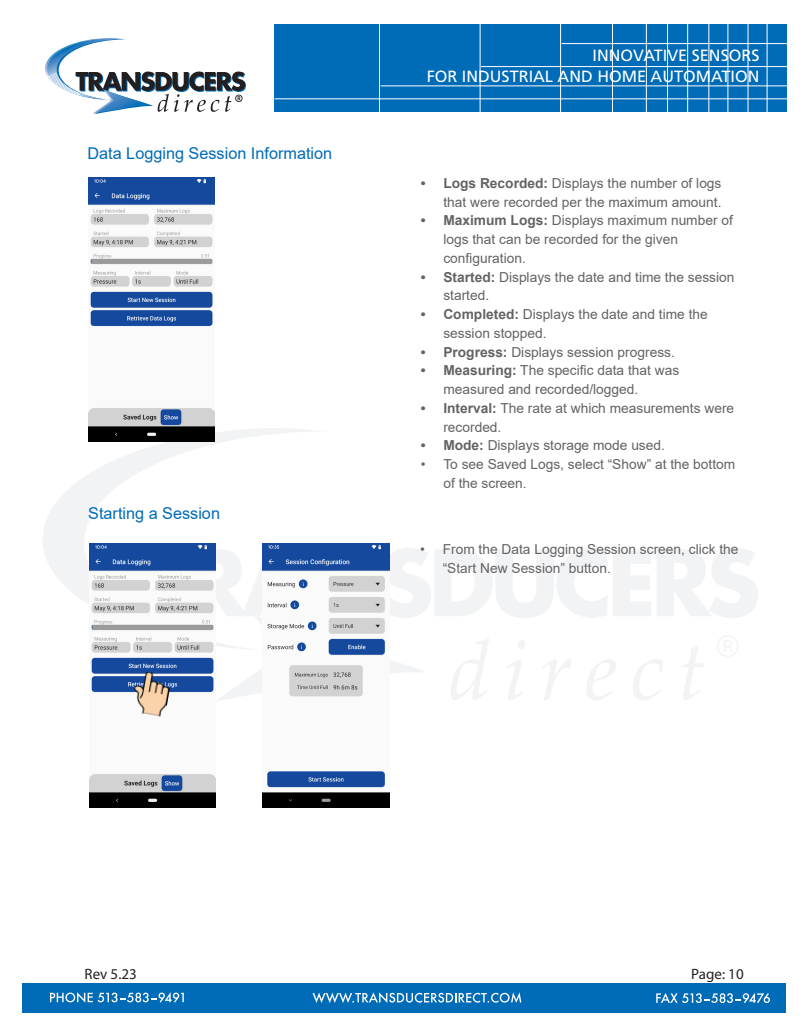
<style>
.page{position:relative;width:810px;height:1035px;background:#fff}
.page>*{position:absolute;margin:0;border:0;box-sizing:border-box;transform-origin:0 0}
.t1{font:16.25px/21.2px "Frutiger LT Std";color:#fff;text-align:right}
.t2{font:16.25px "Arial";color:#006bb6}
.t3{font:15px "Myriad Pro";color:#231f20}
.t4{font:13.75px/18.8px "Arial";color:#636366}
.s1{font-weight:700}
</style>
<div class="page">
<svg style="left:45px;top:38px;width:201px;height:76px"></svg>
<div style="left:274px;top:25px;width:512px;height:87px;background:#006bb6"></div>
<hr style="left:275px;top:99px;width:513px;height:1px;background:#fff">
<hr style="left:381px;top:86px;width:407px;height:1px;background:#fff">
<hr style="left:481px;top:66px;width:307px;height:1px;background:#fff">
<hr style="left:562px;top:43px;width:226px;height:1px;background:#fff">
<hr style="left:767px;top:22px;width:1px;height:104px;background:#fff">
<hr style="left:748px;top:22px;width:1px;height:104px;background:#fff">
<hr style="left:728px;top:22px;width:1px;height:104px;background:#fff">
<hr style="left:709px;top:22px;width:1px;height:104px;background:#fff">
<hr style="left:687px;top:22px;width:1px;height:104px;background:#fff">
<hr style="left:667px;top:22px;width:1px;height:104px;background:#fff">
<hr style="left:646px;top:22px;width:1px;height:104px;background:#fff">
<hr style="left:612px;top:22px;width:1px;height:107px;background:#fff">
<hr style="left:560px;top:22px;width:1px;height:105px;background:#fff">
<hr style="left:480px;top:22px;width:1px;height:108px;background:#fff">
<hr style="left:379px;top:22px;width:1px;height:109px;background:#fff">
<div style="left:23px;top:983px;width:763px;height:29px;background:#006bb6"></div>
<svg style="left:50px;top:992px;width:134px;height:11px"></svg>
<svg style="left:313px;top:992px;width:208px;height:11px"></svg>
<svg style="left:656px;top:993px;width:114px;height:10px"></svg>
<svg style="left:458px;top:548px;width:149px;height:70px"></svg>
<svg style="left:613px;top:550px;width:38px;height:66px"></svg>
<svg style="left:657px;top:548px;width:101px;height:70px"></svg>
<svg style="left:43px;top:428px;width:415px;height:273px"></svg>
<svg style="left:451px;top:638px;width:38px;height:62px"></svg>
<svg style="left:507px;top:640px;width:18px;height:60px"></svg>
<svg style="left:542px;top:659px;width:29px;height:41px"></svg>
<svg style="left:587px;top:660px;width:29px;height:40px"></svg>
<svg style="left:633px;top:659px;width:30px;height:41px"></svg>
<svg style="left:682px;top:646px;width:22px;height:54px"></svg>
<img style="left:88px;top:178px;width:127px;height:263px">
<img style="left:89px;top:544px;width:127px;height:263px">
<img style="left:263px;top:544px;width:127px;height:263px">
<img style="left:130px;top:670px;width:42px;height:47px">
<p class="t2" style="left:87px;top:142px;width:246px">Data Logging Session Information</p>
<p class="t2" style="left:88px;top:502px;width:133px">Starting a Session</p>
<p class="t1" style="left:427px;top:45px;width:334px">INNOVATIVE SENSORS<br>FOR INDUSTRIAL AND HOME AUTOMATION</p>
<p class="t4" style="left:421px;top:174px;width:302px;text-align:right"><span class="s1">• Logs Recorded:</span> Displays the number of logs that were recorded per the maximum amount.</p>
<p class="t4" style="left:443px;top:211px;width:291px;text-indent:-22px"><span class="s1">• Maximum Logs:</span> Displays maximum number of logs that can be recorded for the given configuration.</p>
<p class="t4" style="left:443px;top:267px;width:293px;text-indent:-22px"><span class="s1">• Started:</span> Displays the date and time the session started.</p>
<p class="t4" style="left:443px;top:305px;width:266px;text-indent:-22px"><span class="s1">• Completed:</span> Displays the date and time the session stopped.</p>
<p class="t4" style="left:421px;top:342px;width:256px"><span class="s1">• Progress:</span> Displays session progress.</p>
<p class="t4" style="left:443px;top:361px;width:237px;text-indent:-22px"><span class="s1">• Measuring:</span> The specific data that was measured and recorded/logged.</p>
<p class="t4" style="left:443px;top:399px;width:292px;text-indent:-22px"><span class="s1">• Interval:</span> The rate at which measurements were recorded.</p>
<p class="t4" style="left:421px;top:436px;width:246px"><span class="s1">• Mode:</span> Displays storage mode used.</p>
<p class="t4" style="left:443px;top:455px;width:293px;text-indent:-22px">• To see Saved Logs, select “Show” at the bottom of the screen.</p>
<p class="t4" style="left:443px;top:540px;width:297px;text-indent:-22px">• From the Data Logging Session screen, click the “Start New Session” button.</p>
<p class="t3" style="left:85px;top:964px;width:54px">Rev 5.23</p>
<p class="t3" style="left:691px;top:964px;width:54px">Page: 10</p>
</div>
